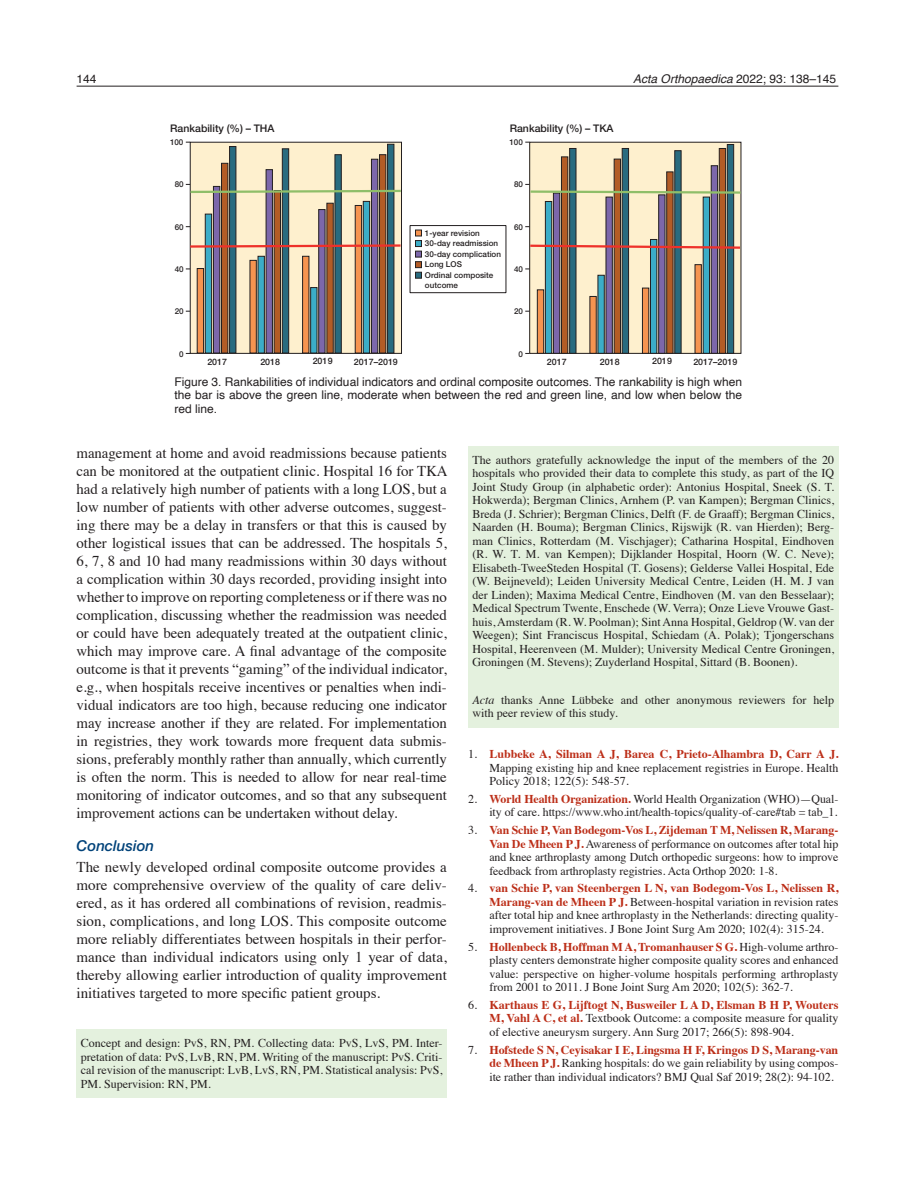
<style>
.page{position:relative;width:915px;height:1191px;background:#fff}
.page>*{position:absolute;margin:0;border:0;box-sizing:border-box;transform-origin:0 0}
.t1{font:15px/18px "Times";letter-spacing:-.005em;color:#231f20;text-align:justify}
.t2{font:italic 500 15px "Helvetica Neue LTW1 G";color:#004279}
.t3{font:12px/13.5px "Times";color:#231f20;text-align:justify}
.t4{font:12px/13.5px "Helvetica";color:#231f20;text-align:justify}
.t5{font:italic 12px "Helvetica";color:#231f20}
.t6{font:500 10.5px "Helvetica Neue LTW1 G";color:#231f20}
.t7{font:500 8.85px "Helvetica Neue LTW1 G";letter-spacing:-.005em;color:#231f20}
.t8{font:500 8.1px/10.4px "Helvetica Neue LTW1 G";color:#231f20}
.s1{font-style:normal}
.s2{font-style:italic}
.s3{font-weight:700;color:#bc2e18}
</style>
<div class="page">
<hr style="left:77px;top:86px;width:761px;height:1px;background:#231f20">
<div style="left:77px;top:1029px;width:369px;height:68px;background:#e4f1de"></div>
<div style="left:468px;top:446px;width:370px;height:281px;background:#e4f1de"></div>
<div style="left:409px;top:225px;width:97px;height:68px;border:1px solid #231f20"></div>
<svg style="left:415px;top:230px;width:6px;height:6px"></svg>
<svg style="left:415px;top:240px;width:6px;height:7px"></svg>
<svg style="left:415px;top:251px;width:6px;height:6px"></svg>
<svg style="left:415px;top:261px;width:6px;height:7px"></svg>
<svg style="left:415px;top:272px;width:6px;height:6px"></svg>
<svg style="left:186px;top:142px;width:216px;height:212px;background:#aca293"></svg>
<svg style="left:525px;top:142px;width:216px;height:212px;background:#aca495"></svg>
<p class="t4" style="left:77px;top:73px;width:22px">144</p>
<p class="t5" style="left:633px;top:70px;width:204px">Acta Orthopaedica <span class="s1">2022; 93: 138–145</span></p>
<p class="t6" style="left:170px;top:122px;width:106px">Rankability (%) – THA</p>
<p class="t6" style="left:509px;top:122px;width:105px">Rankability (%) – TKA</p>
<p class="t8" style="left:170px;top:137px;width:15px">100</p>
<p class="t8" style="left:509px;top:137px;width:15px">100</p>
<p class="t8" style="left:175px;top:179px;width:10px">80</p>
<p class="t8" style="left:514px;top:179px;width:10px">80</p>
<p class="t8" style="left:175px;top:222px;width:10px">60</p>
<p class="t8" style="left:175px;top:264px;width:10px">40</p>
<p class="t8" style="left:425px;top:228px;width:78px">1-year revision<br>30-day readmission<br>30-day complication<br>Long LOS<br>Ordinal composite outcome</p>
<p class="t8" style="left:514px;top:222px;width:10px">60</p>
<p class="t8" style="left:514px;top:264px;width:10px">40</p>
<p class="t8" style="left:175px;top:306px;width:10px">20</p>
<p class="t8" style="left:514px;top:306px;width:10px">20</p>
<p class="t8" style="left:179px;top:349px;width:6px">0</p>
<p class="t8" style="left:518px;top:349px;width:6px">0</p>
<p class="t7" style="left:546px;top:357px;width:21px">2017</p>
<p class="t7" style="left:599px;top:356px;width:21px">2018</p>
<p class="t7" style="left:652px;top:356px;width:21px">2019</p>
<p class="t7" style="left:693px;top:356px;width:45px">2017–2019</p>
<p class="t4" style="left:174px;top:375px;width:569px">Figure 3. Rankabilities of individual indicators and ordinal composite outcomes. The rankability is high when the bar is above the green line, moderate when between the red and green line, and low when below the red line.</p>
<p class="t1" style="left:77px;top:442px;width:372px">management at home and avoid readmissions because patients can be monitored at the outpatient clinic. Hospital 16 for TKA had a relatively high number of patients with a long LOS, but a low number of patients with other adverse outcomes, suggest&shy;ing there may be a delay in transfers or that this is caused by other logistical issues that can be addressed. The hospitals 5, 6, 7, 8 and 10 had many readmissions within 30 days without a complication within 30 days recorded, providing insight into whether to improve on reporting completeness or if there was no complication, discussing whether the readmission was needed or could have been adequately treated at the outpatient clinic, which may improve care. A final advantage of the composite outcome is that it prevents “gaming” of the individual indicator, e.g., when hospitals receive incentives or penalties when indi&shy;vidual indicators are too high, because reducing one indicator may increase another if they are related. For implementation in registries, they work towards more frequent data submis&shy;sions, preferably monthly rather than annually, which currently is often the norm. This is needed to allow for near real-time monitoring of indicator outcomes, and so that any subsequent improvement actions can be undertaken without delay.</p>
<p class="t2" style="left:77px;top:836px;width:79px">Conclusion</p>
<p class="t1" style="left:77px;top:856px;width:371px">The newly developed ordinal composite outcome provides a more comprehensive overview of the quality of care deliv&shy;ered, as it has ordered all combinations of revision, readmis&shy;sion, complications, and long LOS. This composite outcome more reliably differentiates between hospitals in their perfor&shy;mance than individual indicators using only 1 year of data, thereby allowing earlier introduction of quality improvement initiatives targeted to more specific patient groups.</p>
<p class="t3" style="left:81px;top:1035px;width:363px">Concept and design: PvS, RN, PM. Collecting data: PvS, LvS, PM. Inter&shy;pretation of data: PvS, LvB, RN, PM. Writing of the manuscript: PvS. Criti&shy;cal revision of the manuscript: LvB, LvS, RN, PM. Statistical analysis: PvS, PM. Supervision: RN, PM.</p>
<p class="t7" style="left:207px;top:357px;width:21px">2017</p>
<p class="t7" style="left:260px;top:356px;width:21px">2018</p>
<p class="t7" style="left:312px;top:356px;width:21px">2019</p>
<p class="t7" style="left:354px;top:356px;width:45px">2017–2019</p>
<p class="t3" style="left:472px;top:452px;width:363px">The authors gratefully acknowledge the input of the members of the 20 hospitals who provided their data to complete this study, as part of the IQ Joint Study Group (in alphabetic order): Antonius Hospital, Sneek (S. T.<br>Hokwerda); Bergman Clinics, Arnhem (P. van Kampen); Bergman Clinics, Breda (J. Schrier); Bergman Clinics, Delft (F. de Graaff); Bergman Clinics, Naarden (H. Bouma); Bergman Clinics, Rijswijk (R. van Hierden); Berg&shy;man Clinics, Rotterdam (M. Vischjager); Catharina Hospital, Eindhoven (R. W. T. M. van Kempen); Dijklander Hospital, Hoorn (W. C. Neve); Elisabeth-TweeSteden Hospital (T. Gosens); Gelderse Vallei Hospital, Ede (W. Beijneveld); Leiden University Medical Centre, Leiden (H. M. J van der Linden); Maxima Medical Centre, Eindhoven (M. van den Besselaar); Medical Spectrum Twente, Enschede (W. Verra); Onze Lieve Vrouwe Gast&shy;huis, Amsterdam (R. W. Poolman); Sint Anna Hospital, Geldrop (W. van der Weegen); Sint Franciscus Hospital, Schiedam (A. Polak); Tjongerschans Hospital, Heerenveen (M. Mulder); University Medical Centre Groningen, Groningen (M. Stevens); Zuyderland Hospital, Sittard (B. Boonen).</p>
<p class="t3" style="left:472px;top:692px;width:363px"><span class="s2">Acta</span> thanks Anne Lübbeke and other anonymous reviewers for help with peer review of this study.</p>
<p class="t3" style="left:489px;top:746px;width:350px;text-indent:-21px">1. <span class="s3">Lubbeke A, Silman A J, Barea C, Prieto-Alhambra D, Carr A J.<br></span>Mapping existing hip and knee replacement registries in Europe. Health Policy 2018; 122(5): 548-57.</p>
<p class="t3" style="left:468px;top:791px;width:371px;text-align:right">2. <span class="s3">World Health Organization.</span> World Health Organization (WHO)—Qual&shy;ity of care. https://www.who.int/health-topics/quality-of-care#tab = tab_1.</p>
<p class="t3" style="left:489px;top:822px;width:350px;text-indent:-21px">3. <span class="s3">Van Schie P, Van Bodegom-Vos L, Zijdeman T M, Nelissen R, Marang-Van De Mheen P J.</span> Awareness of performance on outcomes after total hip and knee arthroplasty among Dutch orthopedic surgeons: how to improve feedback from arthroplasty registries. Acta Orthop 2020: 1-8.</p>
<p class="t3" style="left:489px;top:880px;width:350px;text-indent:-21px">4. <span class="s3">van Schie P, van Steenbergen L N, van Bodegom-Vos L, Nelissen R, Marang-van de Mheen P J.</span> Between-hospital variation in revision rates after total hip and knee arthroplasty in the Netherlands: directing quality&shy;improvement initiatives. J Bone Joint Surg Am 2020; 102(4): 315-24.</p>
<p class="t3" style="left:489px;top:939px;width:350px;text-indent:-21px">5. <span class="s3">Hollenbeck B, Hoffman M A, Tromanhauser S G.</span> High-volume arthro&shy;plasty centers demonstrate higher composite quality scores and enhanced value: perspective on higher-volume hospitals performing arthroplasty from 2001 to 2011. J Bone Joint Surg Am 2020; 102(5): 362-7.</p>
<p class="t3" style="left:489px;top:997px;width:350px;text-indent:-21px">6. <span class="s3">Karthaus E G, Lijftogt N, Busweiler L A D, Elsman B H P, Wouters M, Vahl A C, et al.</span> Textbook Outcome: a composite measure for quality of elective aneurysm surgery. Ann Surg 2017; 266(5): 898-904.</p>
<p class="t3" style="left:489px;top:1042px;width:350px;text-indent:-21px">7. <span class="s3">Hofstede S N, Ceyisakar I E, Lingsma H F, Kringos D S, Marang-van de Mheen P J.</span> Ranking hospitals: do we gain reliability by using compos&shy;ite rather than individual indicators? BMJ Qual Saf 2019; 28(2): 94-102.</p>
</div>
